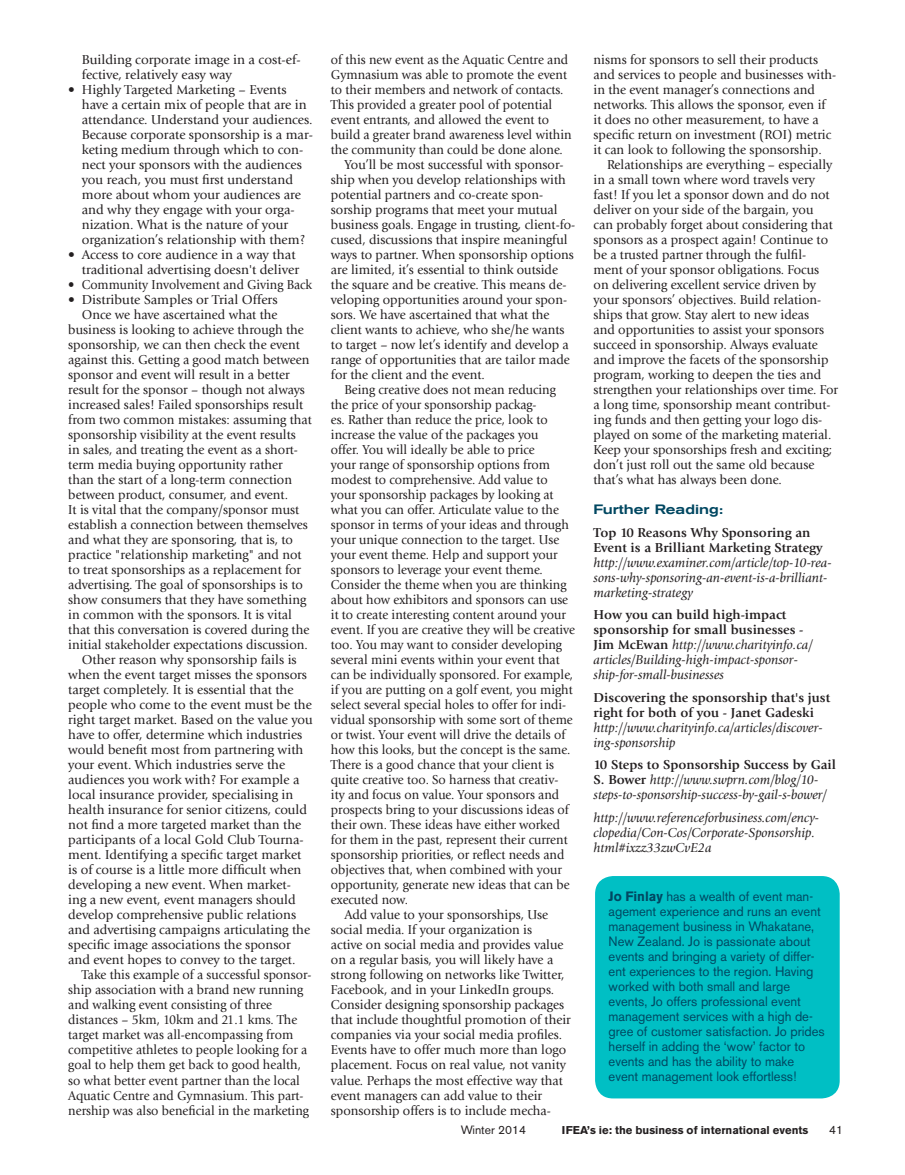
<style>
.page{position:relative;width:905px;height:1175px;background:#fff}
.page>*{position:absolute;margin:0;border:0;box-sizing:border-box;transform-origin:0 0}
.Body_Text_96{font:13.5px/15px "Giovanni";color:#231f20;scale:.96 1}
.Body_Text_94{font:13.5px/15px "Giovanni";color:#231f20;scale:.94 1}
.Body_Text_98{font:13.5px/15px "Giovanni";color:#231f20}
.Body_Text_No_Indent{font:italic 13.5px/15px "Giovanni";color:#231f20}
.Body_Text_Bullet{font:13.5px/15px "Giovanni";color:#231f20}
.t1{font:13.5px/15px "Akzidenz Grotesk BE";color:#004761;scale:.96 1}
.Body_Text_No_Indent-2{font:700 13.5px/15px "Giovanni";color:#231f20}
.Body_Text_Bullet-2{font:13.5px "Giovanni";color:#231f20;scale:.93 1}
.Head_6{font:500 expanded 13.5px "Akzidenz Grotesk BE";color:#004761;scale:.96 1}
.t2{font:12px "Akzidenz Grotesk BE";color:#231f20}
.t3{font:700 11.25px "Akzidenz Grotesk BE";color:#231f20}
.s1{font-weight:700;font-style:normal}
.s2{font-weight:400;font-style:italic}
.s3{font-weight:700}
</style>
<div class="page">
<div style="left:595px;top:876px;width:244px;height:222px;background:#00bfc4;border-radius:18px"></div>
<p class="Body_Text_Bullet" style="left:82px;top:52px;width:220px">Building corporate image in a cost-ef&shy;fective, relatively easy way</p>
<p class="Body_Text_Bullet" style="left:82px;top:82px;width:233px;text-indent:-14px">• Highly Targeted Marketing – Events have a certain mix of people that are in attendance. Understand your audiences.<br>Because corporate sponsorship is a mar&shy;keting medium through which to con&shy;nect your sponsors with the audiences you reach, you must first understand more about whom your audiences are and why they engage with your orga&shy;nization. What is the nature of your organization’s relationship with them?</p>
<p class="Body_Text_Bullet" style="left:68px;top:247px;width:232px;text-align:right">• Access to core audience in a way that traditional advertising doesn't deliver</p>
<p class="Body_Text_Bullet-2" style="left:68px;top:277px;width:263px">• Community Involvement and Giving Back</p>
<p class="Body_Text_Bullet" style="left:68px;top:292px;width:211px">• Distribute Samples or Trial Offers</p>
<p class="Body_Text_96" style="left:68px;top:307px;width:255px;text-indent:14px">Once we have ascertained what the business is looking to achieve through the sponsorship, we can then check the event against this. Getting a good match between sponsor and event will result in a better result for the sponsor – though not always increased sales! Failed sponsorships result from two common mistakes: assuming that sponsorship visibility at the event results<br>in sales, and treating the event as a short&shy;term media buying opportunity rather<br>than the start of a long-term connection between product, consumer, and event.<br>It is vital that the company/sponsor must establish a connection between themselves and what they are sponsoring, that is, to practice "relationship marketing" and not to treat sponsorships as a replacement for advertising. The goal of sponsorships is to show consumers that they have something in common with the sponsors. It is vital that this conversation is covered during the initial stakeholder expectations discussion.</p>
<p class="Body_Text_98" style="left:68px;top:652px;width:246px;text-indent:14px">Other reason why sponsorship fails is when the event target misses the sponsors target completely. It is essential that the people who come to the event must be the right target market. Based on the value you have to offer, determine which industries would benefit most from partnering with your event. Which industries serve the audiences you work with? For example a local insurance provider, specialising in health insurance for senior citizens, could not find a more targeted market than the participants of a local Gold Club Tourna&shy;ment. Identifying a specific target market is of course is a little more difficult when developing a new event. When market-<br>ing a new event, event managers should develop comprehensive public relations and advertising campaigns articulating the specific image associations the sponsor and event hopes to convey to the target.</p>
<p class="Body_Text_94" style="left:68px;top:967px;width:260px;text-indent:14px">Take this example of a successful sponsor&shy;ship association with a brand new running and walking event consisting of three distances – 5km, 10km and 21.1 kms. The target market was all-encompassing from competitive athletes to people looking for a goal to help them get back to good health, so what better event partner than the local Aquatic Centre and Gymnasium. This part&shy;nership was also beneficial in the marketing</p>
<p class="Body_Text_94" style="left:331px;top:52px;width:257px">of this new event as the Aquatic Centre and Gymnasium was able to promote the event to their members and network of contacts.<br>This provided a greater pool of potential event entrants, and allowed the event to build a greater brand awareness level within the community than could be done alone.</p>
<p class="Body_Text_96" style="left:331px;top:157px;width:256px;text-indent:14px">You’ll be most successful with sponsor&shy;ship when you develop relationships with potential partners and co-create spon&shy;sorship programs that meet your mutual business goals. Engage in trusting, client-fo&shy;cused, discussions that inspire meaningful ways to partner. When sponsorship options are limited, it’s essential to think outside the square and be creative. This means de&shy;veloping opportunities around your spon&shy;sors. We have ascertained that what the client wants to achieve, who she/he wants to target – now let’s identify and develop a range of opportunities that are tailor made for the client and the event.</p>
<p class="Body_Text_94" style="left:331px;top:382px;width:261px;text-indent:14px">Being creative does not mean reducing the price of your sponsorship packag-<br>es. Rather than reduce the price, look to increase the value of the packages you<br>offer. You will ideally be able to price<br>your range of sponsorship options from modest to comprehensive. Add value to your sponsorship packages by looking at what you can offer. Articulate value to the sponsor in terms of your ideas and through your unique connection to the target. Use your event theme. Help and support your sponsors to leverage your event theme.<br>Consider the theme when you are thinking about how exhibitors and sponsors can use it to create interesting content around your event. If you are creative they will be creative too. You may want to consider developing several mini events within your event that can be individually sponsored. For example, if you are putting on a golf event, you might select several special holes to offer for indi&shy;vidual sponsorship with some sort of theme or twist. Your event will drive the details of how this looks, but the concept is the same.<br>There is a good chance that your client is quite creative too. So harness that creativ&shy;ity and focus on value. Your sponsors and prospects bring to your discussions ideas of their own. These ideas have either worked for them in the past, represent their current sponsorship priorities, or reflect needs and objectives that, when combined with your opportunity, generate new ideas that can be executed now.</p>
<p class="Body_Text_96" style="left:331px;top:907px;width:251px;text-indent:14px">Add value to your sponsorships, Use social media. If your organization is<br>active on social media and provides value on a regular basis, you will likely have a strong following on networks like Twitter, Facebook, and in your LinkedIn groups.<br>Consider designing sponsorship packages that include thoughtful promotion of their companies via your social media profiles.<br>Events have to offer much more than logo placement. Focus on real value, not vanity value. Perhaps the most effective way that event managers can add value to their sponsorship offers is to include mecha-</p>
<p class="Body_Text_96" style="left:593px;top:52px;width:254px">nisms for sponsors to sell their products and services to people and businesses with&shy;in the event manager’s connections and networks. This allows the sponsor, even if it does no other measurement, to have a specific return on investment (ROI) metric it can look to following the sponsorship.</p>
<p class="Body_Text_96" style="left:593px;top:157px;width:256px;text-indent:14px">Relationships are everything – especially in a small town where word travels very fast! If you let a sponsor down and do not deliver on your side of the bargain, you<br>can probably forget about considering that sponsors as a prospect again! Continue to be a trusted partner through the fulfil&shy;ment of your sponsor obligations. Focus<br>on delivering excellent service driven by your sponsors’ objectives. Build relation&shy;ships that grow. Stay alert to new ideas<br>and opportunities to assist your sponsors succeed in sponsorship. Always evaluate and improve the facets of the sponsorship program, working to deepen the ties and strengthen your relationships over time. For a long time, sponsorship meant contribut&shy;ing funds and then getting your logo dis&shy;played on some of the marketing material.<br>Keep your sponsorships fresh and exciting; don’t just roll out the same old because that’s what has always been done.</p>
<p class="Head_6" style="left:593px;top:502px;width:136px">Further Reading:</p>
<p class="Body_Text_No_Indent" style="left:593px;top:525px;width:240px"><span class="s1">Top 10 Reasons Why Sponsoring an Event is a Brilliant Marketing Strategy </span>http://www.examiner.com/article/top-10-rea&shy;sons-why-sponsoring-an-event-is-a-brilliant&shy;marketing-strategy</p>
<p class="Body_Text_No_Indent" style="left:593px;top:607px;width:221px"><span class="s1">How you can build high-impact sponsorship for small businesses - Jim McEwan</span> http://www.charityinfo.ca/ articles/Building-high-impact-sponsor&shy;ship-for-small-businesses</p>
<p class="Body_Text_No_Indent-2" style="left:593px;top:690px;width:238px">Discovering the sponsorship that's just right for both of you - Janet Gadeski <span class="s2">http://www.charityinfo.ca/articles/discover&shy;ing-sponsorship</span></p>
<p class="Body_Text_No_Indent" style="left:593px;top:757px;width:244px"><span class="s1">10 Steps to Sponsorship Success by Gail<br>S. Bower</span> http://www.swprn.com/blog/10- steps-to-sponsorship-success-by-gail-s-bower/</p>
<p class="Body_Text_No_Indent" style="left:593px;top:810px;width:227px">http://www.referenceforbusiness.com/ency&shy;clopedia/Con-Cos/Corporate-Sponsorship. html#ixzz33zwCvE2a</p>
<p class="t1" style="left:608px;top:889px;width:227px"><span class="s3">Jo Finlay</span> has a wealth of event man&shy;agement experience and runs an event management business in Whakatane, New Zealand. Jo is passionate about events and bringing a variety of differ&shy;ent experiences to the region. Having worked with both small and large events, Jo offers professional event management services with a high de&shy;gree of customer satisfaction. Jo prides herself in adding the ‘wow’ factor to events and has the ability to make event management look effortless!</p>
<p class="t2" style="left:461px;top:1123px;width:67px">Winter 2014</p>
<p class="t3" style="left:562px;top:1124px;width:248px">IFEA’s ie: the business of international events</p>
<p class="t2" style="left:829px;top:1123px;width:15px">41</p>
</div>
